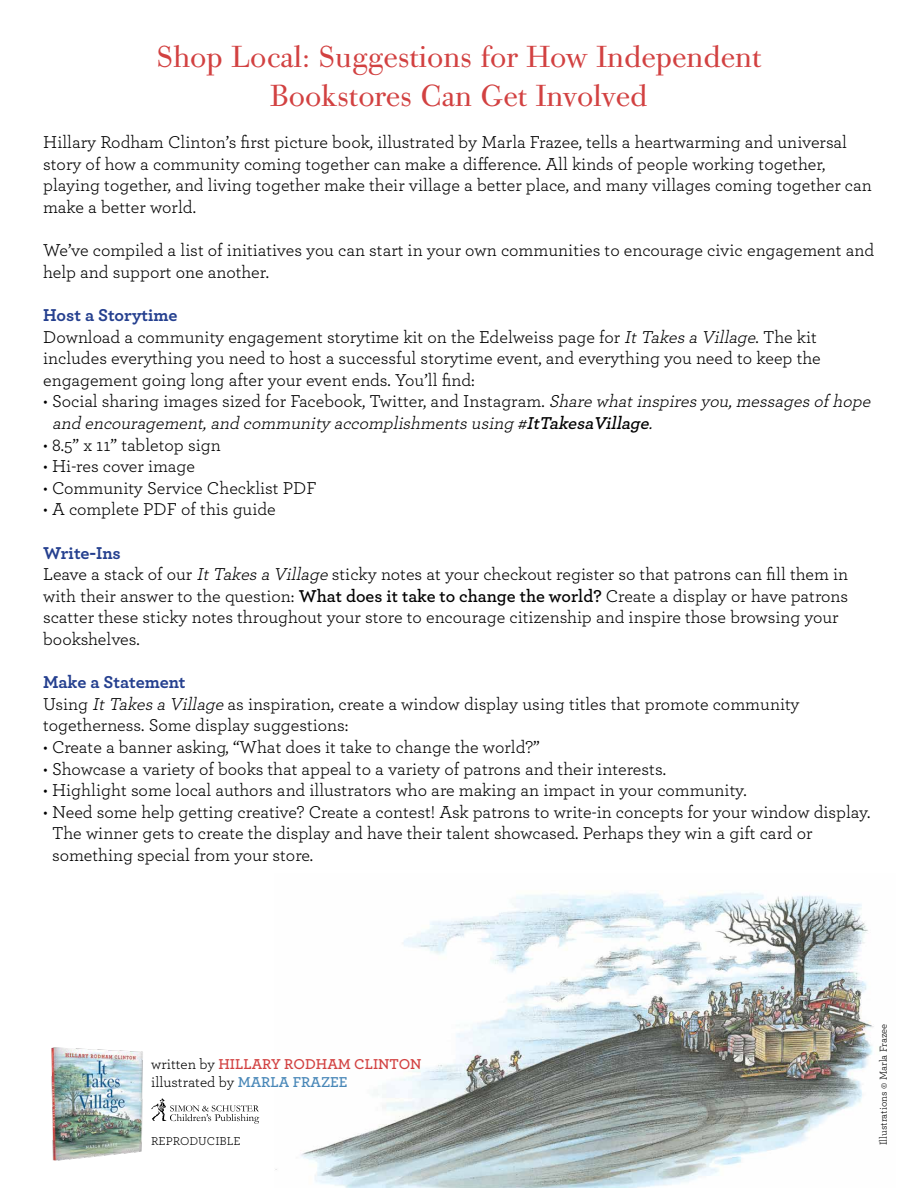
<style>
.page{position:relative;width:918px;height:1188px;background:#fff}
.page>*{position:absolute;margin:0;border:0;box-sizing:border-box;transform-origin:0 0}
.t1{font:30px/39px "Bodoni Old Face BE";color:#d24141;text-align:center}
.t2{font:18px/21.6px "Archer";color:#000}
.t3{font:italic 18px/21.6px "Archer";color:#000}
.t4{font:15px/18px "Archer";color:#000}
.t5{font:12px "Archer";color:#000}
.t6{font:10.5px "Archer";color:#000}
.s1{font-weight:700;color:#25408f}
.s2{font-style:italic}
.s3{font-style:normal}
.s4{font-weight:600}
.s5{font-weight:600;color:#d24141}
.s6{font-weight:600;color:#4786b7}
</style>
<div class="page">
<img style="left:51px;top:1047px;width:92px;height:114px">
<svg style="left:151px;top:1098px;width:108px;height:26px"></svg>
<img style="left:275px;top:893px;width:599px;height:295px">
<h1 class="t1" style="left:156px;top:38px;width:607px">Shop Local: Suggestions for How Independent<br>Bookstores Can Get Involved</h1>
<p class="t2" style="left:43px;top:131px;width:830px">Hillary Rodham Clinton’s first picture book, illustrated by Marla Frazee, tells a heartwarming and universal story of how a community coming together can make a difference. All kinds of people working together, playing together, and living together make their village a better place, and many villages coming together can make a better world.</p>
<p class="t2" style="left:43px;top:239px;width:832px">We’ve compiled a list of initiatives you can start in your own communities to encourage civic engagement and help and support one another.</p>
<p class="t2" style="left:43px;top:303px;width:779px"><span class="s1">Host a Storytime<br></span>Download a community engagement storytime kit on the Edelweiss page for <span class="s2">ItTakesa Village</span>. The kit includes everything you need to host a successful storytime event, and everything you need to keep the engagement going long after your event ends. You’ll find:</p>
<p class="t3" style="left:52px;top:390px;width:824px;text-indent:-9px"><span class="s3">• Social sharing images sized for Facebook, Twitter, and Instagram.</span> Share whatinspiresyou,messagesofhope and encouragement,and community accomplishmentsusing #<span class="s4">ItTakesaVillage</span>.</p>
<p class="t2" style="left:43px;top:433px;width:179px">• 8.5” x 11” tabletop sign</p>
<p class="t2" style="left:43px;top:455px;width:153px">• Hi-res cover image</p>
<p class="t2" style="left:43px;top:476px;width:275px">• Community Service Checklist PDF</p>
<p class="t2" style="left:43px;top:498px;width:234px">• A complete PDF of this guide</p>
<p class="t2" style="left:43px;top:541px;width:807px"><span class="s1">Write-Ins<br></span>Leave a stack of our <span class="s2">ItTakesa Village</span> sticky notes at your checkout register so that patrons can fill them in with their answer to the question: <span class="s4">What does it take to change the world?</span> Create a display or have patrons scatter these sticky notes throughout your store to encourage citizenship and inspire those browsing your bookshelves.</p>
<p class="t2" style="left:43px;top:671px;width:758px"><span class="s1">Make a Statement<br></span>Using <span class="s2">ItTakesa Village</span> as inspiration, create a window display using titles that promote community togetherness. Some display suggestions:</p>
<p class="t2" style="left:43px;top:735px;width:498px">• Create a banner asking, “What does it take to change the world?”</p>
<p class="t2" style="left:43px;top:757px;width:624px">• Showcase a variety of books that appeal to a variety of patrons and their interests.</p>
<p class="t2" style="left:43px;top:779px;width:705px">• Highlight some local authors and illustrators who are making an impact in your community.</p>
<p class="t2" style="left:52px;top:800px;width:820px;text-indent:-9px">• Need some help getting creative? Create a contest! Ask patrons to write-in concepts for your window display.<br>The winner gets to create the display and have their talent showcased. Perhaps they win a gift card or something special from your store.</p>
<p class="t4" style="left:151px;top:1054px;width:272px">written by <span class="s5">HILLARY RODHAM CLINTON </span>illustrated by <span class="s6">MARLA FRAZEE</span></p>
<p class="t5" style="left:151px;top:1133px;width:91px">REPRODUCIBLE</p>
<p class="t6" style="left:876px;top:1145px;width:123px;rotate:-90deg">Illustrations © Marla Frazee</p>
</div>
